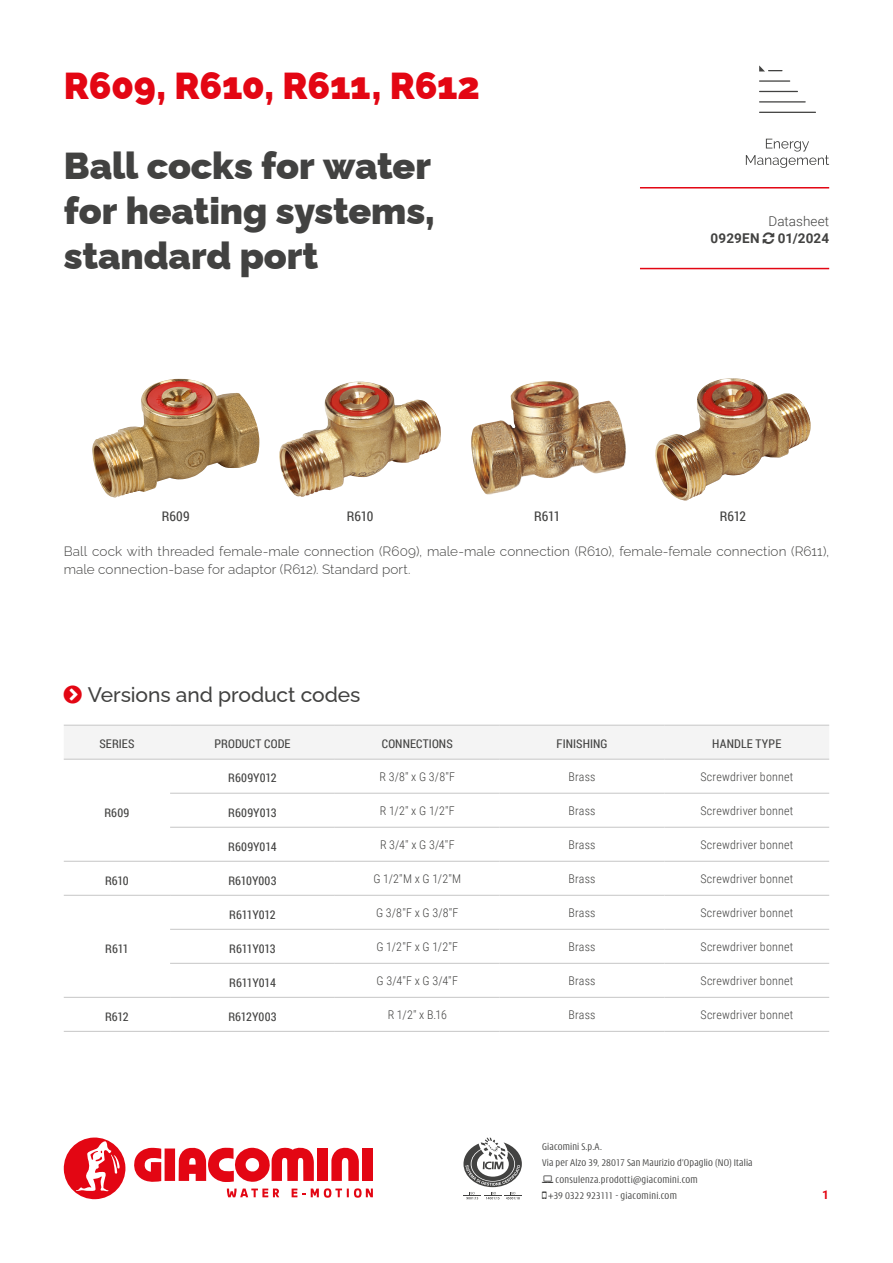
<style>
.page{position:relative;width:893px;height:1263px;background:#fff}
.page>*{position:absolute;margin:0;border:0;box-sizing:border-box;transform-origin:0 0}
.t1{font:900 37.5px/45px "Raleway";letter-spacing:-.005em;color:#424241;text-align:justify}
.t2{font:900 37.5px "Raleway";letter-spacing:-.01em;color:#e30613}
.t3{font:500 21px "Raleway";letter-spacing:-.005em;color:#424241}
.t4{font:300 13.5px/18px "Raleway";letter-spacing:.01em;color:#424241}
.t5{font:13.5px "Roboto Condensed";letter-spacing:-.01em;color:#424241}
.t6{font:700 13.5px "Roboto";letter-spacing:.01em;color:#424241}
.t7{font:300 13.5px "Roboto";letter-spacing:.005em;color:#424241}
.t8{font:300 12px "Roboto Condensed";letter-spacing:.015em;color:#424241}
.t9{font:12px "Roboto Condensed";letter-spacing:.005em;color:#424241}
.t10{font:12px "Roboto Condensed";letter-spacing:-.015em;color:#424241}
.t11{font:700 12px "Roboto";color:#e30613}
.t12{font:300 condensed 10.5px "Modena";letter-spacing:.02em;color:#424241}
</style>
<div class="page">
<svg style="left:134px;top:1148px;width:27px;height:34px"></svg>
<div style="left:165px;top:1148px;width:10px;height:33px;background:#e30613"></div>
<div style="left:317px;top:1148px;width:11px;height:33px;background:#e30613"></div>
<svg style="left:331px;top:1147px;width:28px;height:34px"></svg>
<div style="left:362px;top:1148px;width:11px;height:33px;background:#e30613"></div>
<svg style="left:179px;top:1147px;width:135px;height:35px"></svg>
<svg style="left:292px;top:1188px;width:13px;height:9px"></svg>
<svg style="left:311px;top:1188px;width:62px;height:10px"></svg>
<svg style="left:227px;top:1188px;width:52px;height:9px"></svg>
<svg style="left:64px;top:1137px;width:62px;height:62px"></svg>
<svg style="left:463px;top:1137px;width:59px;height:62px"></svg>
<hr style="left:640px;top:187px;width:189px;height:1px;background:#e30613">
<hr style="left:640px;top:268px;width:189px;height:1px;background:#e30613">
<svg style="left:759px;top:65px;width:57px;height:48px"></svg>
<svg style="left:746px;top:139px;width:83px;height:29px"></svg>
<img style="left:92px;top:379px;width:167px;height:118px">
<img style="left:279px;top:382px;width:162px;height:115px">
<img style="left:471px;top:381px;width:155px;height:113px">
<img style="left:655px;top:378px;width:156px;height:123px">
<div style="left:64px;top:726px;width:765px;height:33px;background:#f4f4f4"></div>
<svg style="left:170px;top:792px;width:659px;height:171px"></svg>
<hr style="left:64px;top:725px;width:106px;height:1px;background:#c6c6c6">
<hr style="left:170px;top:725px;width:165px;height:1px;background:#c6c6c6">
<hr style="left:335px;top:725px;width:165px;height:1px;background:#c6c6c6">
<hr style="left:500px;top:725px;width:164px;height:1px;background:#c6c6c6">
<hr style="left:664px;top:725px;width:165px;height:1px;background:#c6c6c6">
<hr style="left:64px;top:759px;width:106px;height:1px;background:#c6c6c6">
<hr style="left:170px;top:759px;width:165px;height:1px;background:#c6c6c6">
<hr style="left:335px;top:759px;width:165px;height:1px;background:#c6c6c6">
<hr style="left:500px;top:759px;width:164px;height:1px;background:#c6c6c6">
<hr style="left:664px;top:759px;width:165px;height:1px;background:#c6c6c6">
<hr style="left:170px;top:793px;width:165px;height:1px;background:#c6c6c6">
<hr style="left:335px;top:793px;width:165px;height:1px;background:#c6c6c6">
<hr style="left:500px;top:793px;width:164px;height:1px;background:#c6c6c6">
<hr style="left:664px;top:793px;width:165px;height:1px;background:#c6c6c6">
<hr style="left:170px;top:827px;width:165px;height:1px;background:#c6c6c6">
<hr style="left:335px;top:827px;width:165px;height:1px;background:#c6c6c6">
<hr style="left:500px;top:827px;width:164px;height:1px;background:#c6c6c6">
<hr style="left:664px;top:827px;width:165px;height:1px;background:#c6c6c6">
<hr style="left:64px;top:861px;width:106px;height:1px;background:#c6c6c6">
<hr style="left:170px;top:861px;width:165px;height:1px;background:#c6c6c6">
<hr style="left:335px;top:861px;width:165px;height:1px;background:#c6c6c6">
<hr style="left:500px;top:861px;width:164px;height:1px;background:#c6c6c6">
<hr style="left:664px;top:861px;width:165px;height:1px;background:#c6c6c6">
<hr style="left:64px;top:895px;width:106px;height:1px;background:#c6c6c6">
<hr style="left:170px;top:895px;width:165px;height:1px;background:#c6c6c6">
<hr style="left:335px;top:895px;width:165px;height:1px;background:#c6c6c6">
<hr style="left:500px;top:895px;width:164px;height:1px;background:#c6c6c6">
<hr style="left:664px;top:895px;width:165px;height:1px;background:#c6c6c6">
<hr style="left:170px;top:929px;width:165px;height:1px;background:#c6c6c6">
<hr style="left:335px;top:929px;width:165px;height:1px;background:#c6c6c6">
<hr style="left:500px;top:929px;width:164px;height:1px;background:#c6c6c6">
<hr style="left:664px;top:929px;width:165px;height:1px;background:#c6c6c6">
<hr style="left:170px;top:963px;width:165px;height:1px;background:#c6c6c6">
<hr style="left:335px;top:963px;width:165px;height:1px;background:#c6c6c6">
<hr style="left:500px;top:963px;width:164px;height:1px;background:#c6c6c6">
<hr style="left:664px;top:963px;width:165px;height:1px;background:#c6c6c6">
<hr style="left:64px;top:997px;width:106px;height:1px;background:#c6c6c6">
<hr style="left:170px;top:997px;width:165px;height:1px;background:#c6c6c6">
<hr style="left:335px;top:997px;width:165px;height:1px;background:#c6c6c6">
<hr style="left:500px;top:997px;width:164px;height:1px;background:#c6c6c6">
<hr style="left:664px;top:997px;width:165px;height:1px;background:#c6c6c6">
<hr style="left:64px;top:1031px;width:106px;height:1px;background:#c6c6c6">
<hr style="left:170px;top:1031px;width:165px;height:1px;background:#c6c6c6">
<hr style="left:335px;top:1031px;width:165px;height:1px;background:#c6c6c6">
<hr style="left:500px;top:1031px;width:164px;height:1px;background:#c6c6c6">
<hr style="left:664px;top:1031px;width:165px;height:1px;background:#c6c6c6">
<h1 class="t2" style="left:64px;top:56px;width:418px">R609, R610, R611, R612</h1>
<h1 class="t1" style="left:64px;top:139px;width:373px">Ball cocks for water for heating systems, standard port</h1>
<p class="t7" style="left:768px;top:212px;width:62px">Datasheet</p>
<p class="t6" style="left:710px;top:228px;width:51px">0929EN</p>
<p class="t6" style="left:778px;top:228px;width:53px">01/2024</p>
<p class="t5" style="left:162px;top:506px;width:29px">R609</p>
<p class="t5" style="left:347px;top:506px;width:28px">R610</p>
<p class="t5" style="left:534px;top:506px;width:28px">R611</p>
<p class="t5" style="left:720px;top:506px;width:28px">R612</p>
<p class="t4" style="left:64px;top:541px;width:767px">Ball cock with threaded female-male connection (R609), male-male connection (R610), female-female connection (R611), male connection-base for adaptor (R612). Standard port.</p>
<h2 class="t3" style="left:88px;top:678px;width:274px">Versions and product codes</h2>
<p class="t9" style="left:99px;top:736px;width:37px">SERIES</p>
<p class="t9" style="left:214px;top:736px;width:78px">PRODUCT CODE</p>
<p class="t9" style="left:382px;top:736px;width:72px">CONNECTIONS</p>
<p class="t9" style="left:557px;top:736px;width:52px">FINISHING</p>
<p class="t9" style="left:712px;top:736px;width:71px">HANDLE TYPE</p>
<p class="t9" style="left:104px;top:804px;width:26px">R609</p>
<p class="t9" style="left:228px;top:770px;width:50px">R609Y012</p>
<p class="t8" style="left:379px;top:768px;width:77px">R 3/8" x G 3/8"F</p>
<p class="t8" style="left:568px;top:768px;width:29px">Brass</p>
<p class="t8" style="left:700px;top:768px;width:94px">Screwdriver bonnet</p>
<p class="t9" style="left:228px;top:804px;width:50px">R609Y013</p>
<p class="t8" style="left:380px;top:802px;width:76px">R 1/2" x G 1/2"F</p>
<p class="t8" style="left:568px;top:802px;width:29px">Brass</p>
<p class="t8" style="left:700px;top:802px;width:94px">Screwdriver bonnet</p>
<p class="t9" style="left:228px;top:838px;width:50px">R609Y014</p>
<p class="t8" style="left:380px;top:836px;width:76px">R 3/4" x G 3/4"F</p>
<p class="t8" style="left:568px;top:836px;width:29px">Brass</p>
<p class="t8" style="left:700px;top:836px;width:94px">Screwdriver bonnet</p>
<p class="t9" style="left:105px;top:872px;width:25px">R610</p>
<p class="t9" style="left:228px;top:872px;width:50px">R610Y003</p>
<p class="t8" style="left:373px;top:870px;width:89px">G 1/2"M x G 1/2"M</p>
<p class="t8" style="left:568px;top:870px;width:29px">Brass</p>
<p class="t8" style="left:700px;top:870px;width:94px">Screwdriver bonnet</p>
<p class="t9" style="left:105px;top:940px;width:25px">R611</p>
<p class="t10" style="left:229px;top:906px;width:48px">R611Y012</p>
<p class="t8" style="left:376px;top:904px;width:84px">G 3/8"F x G 3/8"F</p>
<p class="t8" style="left:568px;top:904px;width:29px">Brass</p>
<p class="t8" style="left:700px;top:904px;width:94px">Screwdriver bonnet</p>
<p class="t10" style="left:229px;top:940px;width:48px">R611Y013</p>
<p class="t8" style="left:376px;top:938px;width:83px">G 1/2"F x G 1/2"F</p>
<p class="t8" style="left:568px;top:938px;width:29px">Brass</p>
<p class="t8" style="left:700px;top:938px;width:94px">Screwdriver bonnet</p>
<p class="t10" style="left:229px;top:974px;width:48px">R611Y014</p>
<p class="t8" style="left:377px;top:972px;width:83px">G 3/4"F x G 3/4"F</p>
<p class="t8" style="left:568px;top:972px;width:29px">Brass</p>
<p class="t8" style="left:700px;top:972px;width:94px">Screwdriver bonnet</p>
<p class="t9" style="left:105px;top:1008px;width:25px">R612</p>
<p class="t9" style="left:228px;top:1008px;width:50px">R612Y003</p>
<p class="t8" style="left:388px;top:1006px;width:61px">R 1/2" x B.16</p>
<p class="t8" style="left:568px;top:1006px;width:29px">Brass</p>
<p class="t8" style="left:700px;top:1006px;width:94px">Screwdriver bonnet</p>
<p class="t12" style="left:542px;top:1141px;width:61px">Giacomini S.p.A.</p>
<p class="t12" style="left:542px;top:1158px;width:212px">Via per Alzo 39, 28017 San Maurizio d’Opaglio (NO) Italia</p>
<p class="t12" style="left:556px;top:1174px;width:144px">consulenza.prodotti@giacomini.com</p>
<p class="t12" style="left:549px;top:1191px;width:130px">+39 0322 923111 - giacomini.com</p>
<p class="t11" style="left:822px;top:1186px;width:8px">1</p>
</div>
